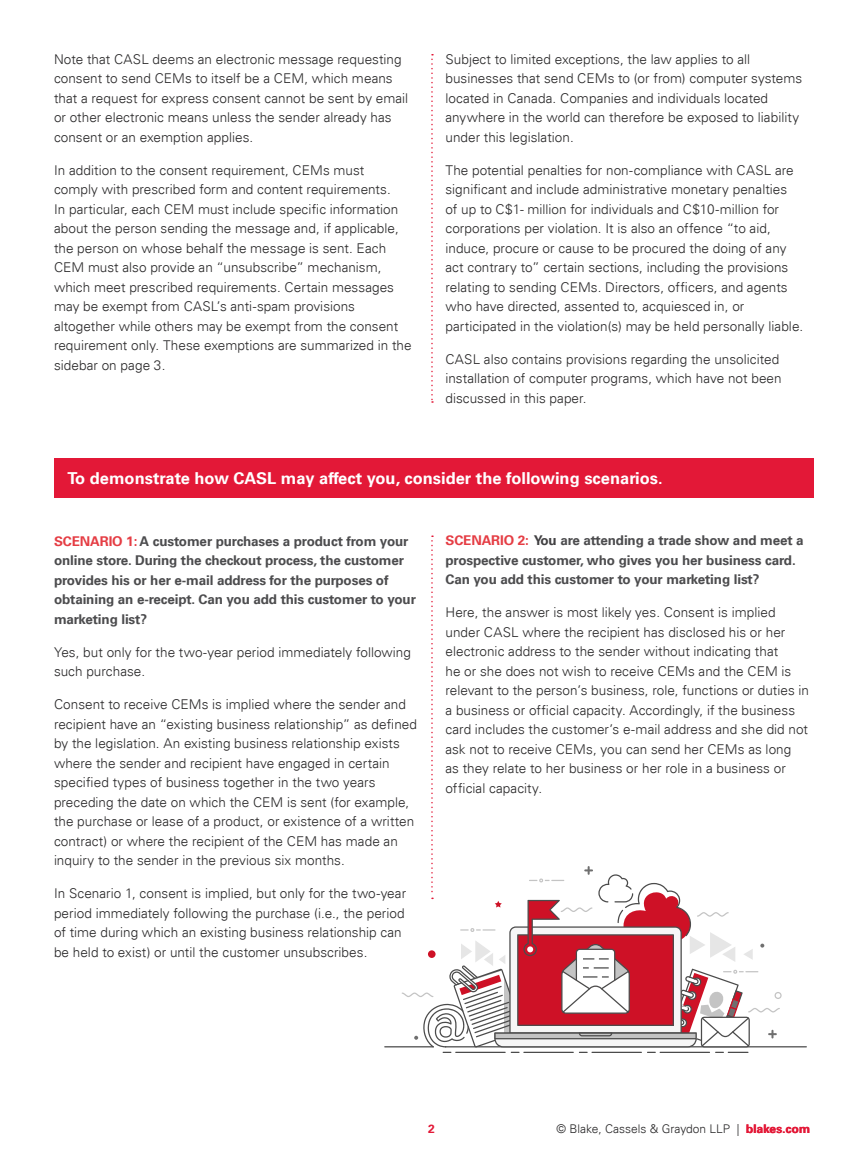
<style>
.page{position:relative;width:864px;height:1161px;background:#fff}
.page>*{position:absolute;margin:0;border:0;box-sizing:border-box;transform-origin:0 0}
.t1{font:700 16.5px "Univers 65";color:#fff}
.t2{font:300 13.5px/19.5px "Univers";letter-spacing:.005em;color:#292829}
.t3{font:700 13.5px/19.5px "Univers 65";letter-spacing:-.01em;color:#4c4c4e}
.t4{font:300 12px "Univers 45";color:#292829}
.t5{font:700 12px "Univers 65";color:#e31837}
.s1{color:#e53d44}
.s2{color:#414042}
.s3{font-family:"Univers 65";font-weight:700;color:#e31837}
</style>
<div class="page">
<div style="left:54px;top:458px;width:759px;height:40px;background:#e31837"></div>
<svg style="left:431px;top:54px;width:2px;height:349px"></svg>
<hr style="left:445px;top:1046px;width:362px;height:1px;background:#4b4b4b">
<hr style="left:384px;top:1046px;width:50px;height:1px;background:#4b4b4b">
<svg style="left:402px;top:536px;width:380px;height:517px"></svg>
<p class="t2" style="left:54px;top:49px;width:356px">Note that CASL deems an electronic message requesting consent to send CEMs to itself be a CEM, which means that a request for express consent cannot be sent by email or other electronic means unless the sender already has consent or an exemption applies.</p>
<p class="t2" style="left:54px;top:160px;width:359px">In addition to the consent requirement, CEMs must comply with prescribed form and content requirements.<br>In particular, each CEM must include specific information about the person sending the message and, if applicable, the person on whose behalf the message is sent. Each CEM must also provide an “unsubscribe” mechanism, which meet prescribed requirements. Certain messages may be exempt from CASL’s anti-spam provisions altogether while others may be exempt from the consent requirement only. These exemptions are summarized in the sidebar on page 3.</p>
<p class="t2" style="left:446px;top:49px;width:358px">Subject to limited exceptions, the law applies to all businesses that send CEMs to (or from) computer systems located in Canada. Companies and individuals located anywhere in the world can therefore be exposed to liability under this legislation.</p>
<p class="t2" style="left:446px;top:160px;width:359px">The potential penalties for non-compliance with CASL are significant and include administrative monetary penalties<br>of up to C$1- million for individuals and C$10-million for corporations per violation. It is also an offence “to aid, induce, procure or cause to be procured the doing of any act contrary to” certain sections, including the provisions relating to sending CEMs. Directors, officers, and agents who have directed, assented to, acquiesced in, or participated in the violation(s) may be held personally liable.</p>
<p class="t2" style="left:446px;top:349px;width:338px">CASL also contains provisions regarding the unsolicited installation of computer programs, which have not been discussed in this paper.</p>
<p class="t1" style="left:68px;top:469px;width:597px">To demonstrate how CASL may affect you, consider the following scenarios.</p>
<p class="t3" style="left:54px;top:531px;width:363px"><span class="s1">SCENARIO 1:</span> A customer purchases a product from your online store. During the checkout process, the customer provides his or her e-mail address for the purposes of obtaining an e-receipt. Can you add this customer to your marketing list?</p>
<p class="t2" style="left:54px;top:642px;width:359px">Yes, but only for the two-year period immediately following such purchase.</p>
<p class="t2" style="left:54px;top:695px;width:365px">Consent to receive CEMs is implied where the sender and recipient have an “existing business relationship” as defined by the legislation. An existing business relationship exists where the sender and recipient have engaged in certain specified types of business together in the two years preceding the date on which the CEM is sent (for example, the purchase or lease of a product, or existence of a written contract) or where the recipient of the CEM has made an inquiry to the sender in the previous six months.</p>
<p class="t2" style="left:54px;top:884px;width:354px">In Scenario 1, consent is implied, but only for the two-year period immediately following the purchase (i.e., the period of time during which an existing business relationship can be held to exist) or until the customer unsubscribes.</p>
<p class="t3" style="left:445px;top:531px;width:360px"><span class="s1">SCENARIO 2:</span> <span class="s2">You</span> are attending a trade show and meet a prospective customer, who gives you her business card.<br>Can you add this customer to your marketing list?</p>
<p class="t2" style="left:445px;top:603px;width:365px">Here, the answer is most likely yes. Consent is implied under CASL where the recipient has disclosed his or her electronic address to the sender without indicating that<br>he or she does not wish to receive CEMs and the CEM is relevant to the person’s business, role, functions or duties in a business or official capacity. Accordingly, if the business card includes the customer’s e-mail address and she did not ask not to receive CEMs, you can send her CEMs as long<br>as they relate to her business or her role in a business or official capacity.</p>
<p class="t5" style="left:428px;top:1122px;width:8px">2</p>
<p class="t4" style="left:557px;top:1121px;width:255px">© Blake, Cassels &amp; Graydon LLP | <span class="s3">blakes.com</span></p>
</div>
